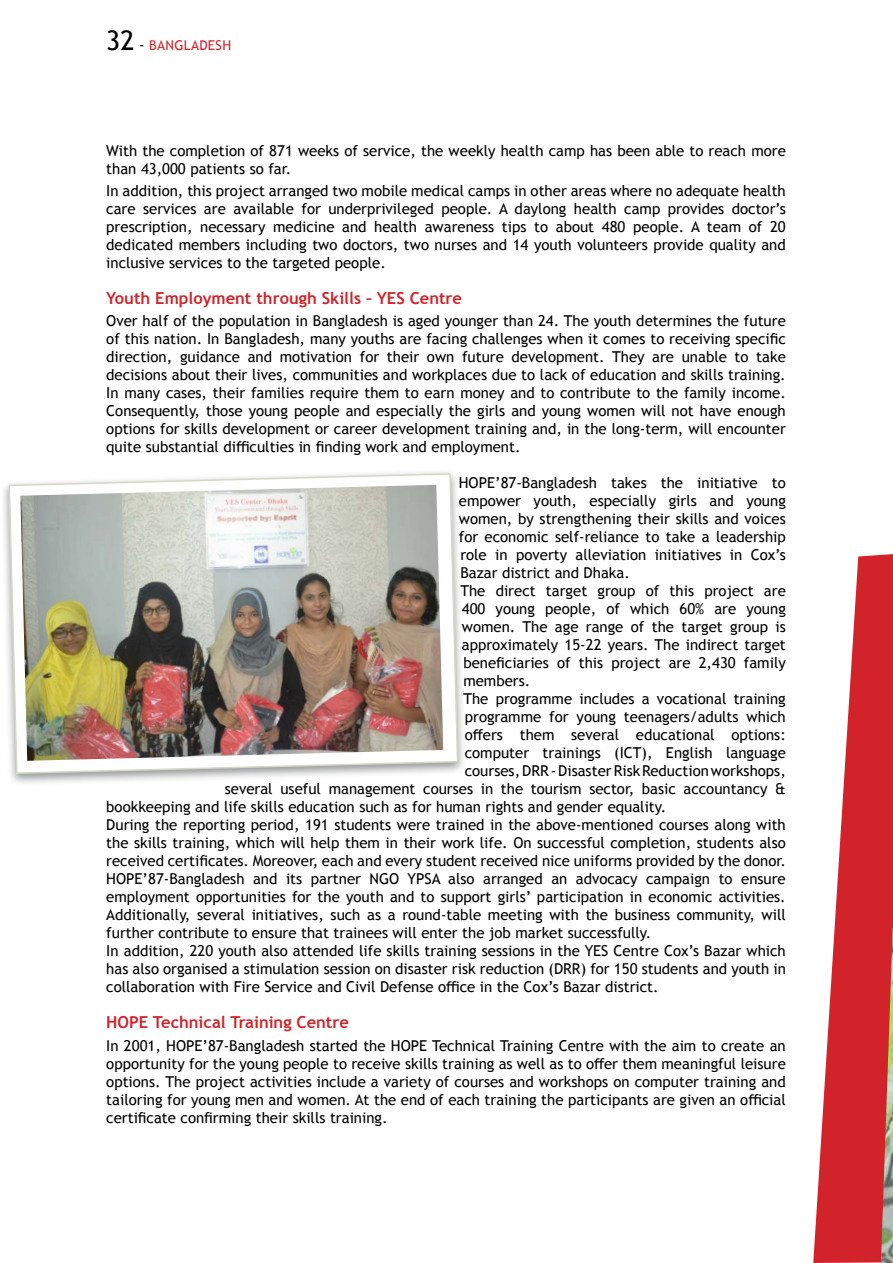
<style>
.page{position:relative;width:893px;height:1263px;background:#fff}
.page>*{position:absolute;margin:0;border:0;box-sizing:border-box;transform-origin:0 0}
.t1{font:700 16.5px "Trebuchet MS";color:#d2232a}
.t2{font:15px/18px "Trebuchet MS";color:#000;text-align:justify}
.t3{font:13.5px "Trebuchet MS";letter-spacing:.025em;color:#d2232a}
.s1{font-size:27px;color:#000}
.s2{font-size:15px;color:#000}
</style>
<div class="page">
<div style="left:1px;top:469px;width:466px;height:318px;background:#757779;opacity:.75"></div>
<svg style="left:8px;top:472px;width:451px;height:303px"></svg>
<img style="left:20px;top:485px;width:423px;height:276px">
<svg style="left:813px;top:554px;width:80px;height:709px;fill:#d2232a"></svg>
<img style="left:881px;top:920px;width:12px;height:343px">
<p class="t3" style="left:106px;top:37px;width:126px"><span class="s1">32</span> <span class="s2">-</span> bANGLADESH</p>
<p class="t2" style="left:106px;top:141px;width:681px">With the completion of 871 weeks of service, the weekly health camp has been able to reach more than 43,000 patients so far.</p>
<p class="t2" style="left:106px;top:181px;width:681px">In addition, this project arranged two mobile medical camps in other areas where no adequate health care services are available for underprivileged people. A daylong health camp provides doctor’s prescription, necessary medicine and health awareness tips to about 480 people. A team of 20 dedicated members including two doctors, two nurses and 14 youth volunteers provide quality and inclusive services to the targeted people.</p>
<p class="t1" style="left:106px;top:288px;width:357px">Youth Employment through Skills – YES Centre</p>
<p class="t2" style="left:106px;top:312px;width:681px">Over half of the population in Bangladesh is aged younger than 24. The youth determines the future of this nation. In Bangladesh, many youths are facing challenges when it comes to receiving specific direction, guidance and motivation for their own future development. They are unable to take decisions about their lives, communities and workplaces due to lack of education and skills training.<br>In many cases, their families require them to earn money and to contribute to the family income.<br>Consequently, those young people and especially the girls and young women will not have enough options for skills development or career development training and, in the long-term, will encounter quite substantial difficulties in finding work and employment.</p>
<p class="t2" style="left:459px;top:474px;width:328px">HOPE’87-Bangladesh takes the initiative to</p>
<p class="t2" style="left:459px;top:492px;width:328px">empower youth, especially girls and young</p>
<p class="t2" style="left:459px;top:510px;width:329px">women, by strengthening their skills and voices</p>
<p class="t2" style="left:459px;top:528px;width:328px">for economic self-reliance to take a leadership</p>
<p class="t2" style="left:460px;top:546px;width:327px">role in poverty alleviation initiatives in Cox’s</p>
<p class="t2" style="left:460px;top:564px;width:171px">Bazar district and Dhaka.</p>
<p class="t2" style="left:460px;top:582px;width:327px">The direct target group of this project are</p>
<p class="t2" style="left:462px;top:600px;width:325px">400 young people, of which 60% are young</p>
<p class="t2" style="left:462px;top:618px;width:325px">women. The age range of the target group is</p>
<p class="t2" style="left:462px;top:636px;width:325px">approximately 15-22 years. The indirect target</p>
<p class="t2" style="left:463px;top:654px;width:324px">beneficiaries of this project are 2,430 family</p>
<p class="t2" style="left:463px;top:672px;width:69px">members.</p>
<p class="t2" style="left:463px;top:690px;width:324px">The programme includes a vocational training</p>
<p class="t2" style="left:465px;top:708px;width:322px">programme for young teenagers/adults which</p>
<p class="t2" style="left:465px;top:726px;width:322px">offers them several educational options:</p>
<p class="t2" style="left:465px;top:744px;width:322px">computer trainings (ICT), English language</p>
<p class="t2" style="left:465px;top:762px;width:322px">courses, DRR - Disaster Risk Reduction workshops,</p>
<p class="t2" style="left:225px;top:780px;width:562px">several useful management courses in the tourism sector, basic accountancy &amp;</p>
<p class="t2" style="left:106px;top:798px;width:561px">bookkeeping and life skills education such as for human rights and gender equality.</p>
<p class="t2" style="left:106px;top:816px;width:681px">During the reporting period, 191 students were trained in the above-mentioned courses along with</p>
<p class="t2" style="left:106px;top:834px;width:681px">the skills training, which will help them in their work life. On successful completion, students also</p>
<p class="t2" style="left:106px;top:852px;width:681px">received certificates. Moreover, each and every student received nice uniforms provided by the donor.</p>
<p class="t2" style="left:106px;top:870px;width:681px">HOPE’87-Bangladesh and its partner NGO YPSA also arranged an advocacy campaign to ensure</p>
<p class="t2" style="left:106px;top:888px;width:681px">employment opportunities for the youth and to support girls’ participation in economic activities.</p>
<p class="t2" style="left:106px;top:906px;width:681px">Additionally, several initiatives, such as a round-table meeting with the business community, will</p>
<p class="t2" style="left:106px;top:924px;width:546px">further contribute to ensure that trainees will enter the job market successfully.</p>
<p class="t2" style="left:106px;top:942px;width:681px">In addition, 220 youth also attended life skills training sessions in the YES Centre Cox’s Bazar which</p>
<p class="t2" style="left:106px;top:960px;width:681px">has also organised a stimulation session on disaster risk reduction (DRR) for 150 students and youth in</p>
<p class="t2" style="left:106px;top:978px;width:554px">collaboration with Fire Service and Civil Defense office in the Cox’s Bazar district.</p>
<p class="t1" style="left:106px;top:1012px;width:244px">HOPE Technical Training Centre</p>
<p class="t2" style="left:106px;top:1036px;width:681px">In 2001, HOPE’87-Bangladesh started the HOPE Technical Training Centre with the aim to create an opportunity for the young people to receive skills training as well as to offer them meaningful leisure options. The project activities include a variety of courses and workshops on computer training and tailoring for young men and women. At the end of each training the participants are given an official certificate confirming their skills training.</p>
</div>
